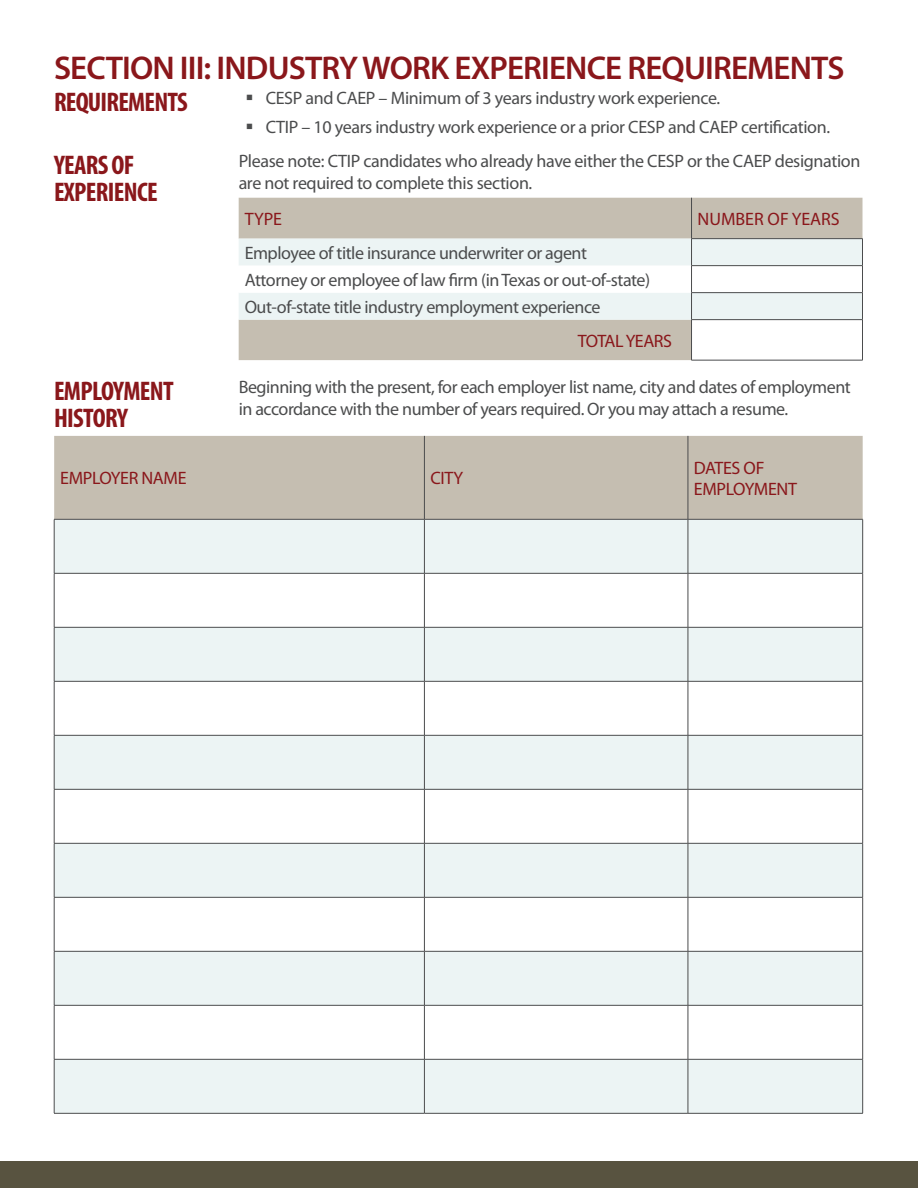
<style>
.page{position:relative;width:918px;height:1188px;background:#fff}
.page>*{position:absolute;margin:0;border:0;box-sizing:border-box;transform-origin:0 0}
.t1{font:600 33px "Myriad Pro";letter-spacing:-.025em;color:#8a171b}
.t2{font:700 condensed 27px/27px "Myriad Pro";letter-spacing:-.025em;color:#8a171b}
.bullet_square_black{font:18px/21.6px "Myriad Pro";letter-spacing:-.025em;color:#4b4c4d}
.bullet_square{font:18px/21.6px "Myriad Pro";letter-spacing:-.02em;color:#8a171b}
.bullet_square-2{font:18px "Myriad Pro";color:#8a171b}
</style>
<div class="page">
<div style="left:0;top:1161px;width:918px;height:27px;background:#585340"></div>
<svg style="left:239px;top:198px;width:623px;height:162px;background:#cdc7bc"></svg>
<hr style="left:691px;top:198px;width:1px;height:40px;background:#4b4c4d">
<hr style="left:691px;top:320px;width:1px;height:40px;background:#4b4c4d">
<hr style="left:862px;top:320px;width:1px;height:40px;background:#4b4c4d">
<hr style="left:691px;top:360px;width:172px;height:1px;background:#4b4c4d">
<hr style="left:691px;top:238px;width:172px;height:1px;background:#4b4c4d">
<svg style="left:239px;top:239px;width:624px;height:80px"></svg>
<hr style="left:691px;top:319px;width:172px;height:1px;background:#4b4c4d">
<div style="left:54px;top:436px;width:809px;height:83px;background:#c5beb1"></div>
<div style="left:55px;top:520px;width:807px;height:593px;background:#ecf4f4"></div>
<svg style="left:55px;top:574px;width:807px;height:485px"></svg>
<hr style="left:424px;top:436px;width:1px;height:83px;background:#4b4c4d">
<hr style="left:688px;top:436px;width:1px;height:83px;background:#4b4c4d">
<hr style="left:54px;top:519px;width:370px;height:1px;background:#4b4c4d">
<hr style="left:54px;top:520px;width:1px;height:53px;background:#4b4c4d">
<hr style="left:424px;top:519px;width:264px;height:1px;background:#4b4c4d">
<hr style="left:424px;top:520px;width:1px;height:53px;background:#4b4c4d">
<hr style="left:688px;top:519px;width:175px;height:1px;background:#4b4c4d">
<hr style="left:688px;top:520px;width:1px;height:53px;background:#4b4c4d">
<hr style="left:862px;top:520px;width:1px;height:53px;background:#4b4c4d">
<hr style="left:54px;top:573px;width:370px;height:1px;background:#4b4c4d">
<hr style="left:54px;top:574px;width:1px;height:53px;background:#4b4c4d">
<hr style="left:424px;top:573px;width:264px;height:1px;background:#4b4c4d">
<hr style="left:424px;top:574px;width:1px;height:53px;background:#4b4c4d">
<hr style="left:688px;top:573px;width:175px;height:1px;background:#4b4c4d">
<hr style="left:688px;top:574px;width:1px;height:53px;background:#4b4c4d">
<hr style="left:862px;top:574px;width:1px;height:53px;background:#4b4c4d">
<hr style="left:54px;top:627px;width:370px;height:1px;background:#4b4c4d">
<hr style="left:54px;top:628px;width:1px;height:53px;background:#4b4c4d">
<hr style="left:424px;top:627px;width:264px;height:1px;background:#4b4c4d">
<hr style="left:424px;top:628px;width:1px;height:53px;background:#4b4c4d">
<hr style="left:688px;top:627px;width:175px;height:1px;background:#4b4c4d">
<hr style="left:688px;top:628px;width:1px;height:53px;background:#4b4c4d">
<hr style="left:862px;top:628px;width:1px;height:53px;background:#4b4c4d">
<hr style="left:54px;top:681px;width:370px;height:1px;background:#4b4c4d">
<hr style="left:54px;top:682px;width:1px;height:53px;background:#4b4c4d">
<hr style="left:424px;top:681px;width:264px;height:1px;background:#4b4c4d">
<hr style="left:424px;top:682px;width:1px;height:53px;background:#4b4c4d">
<hr style="left:688px;top:681px;width:175px;height:1px;background:#4b4c4d">
<hr style="left:688px;top:682px;width:1px;height:53px;background:#4b4c4d">
<hr style="left:862px;top:682px;width:1px;height:53px;background:#4b4c4d">
<hr style="left:54px;top:735px;width:370px;height:1px;background:#4b4c4d">
<hr style="left:54px;top:736px;width:1px;height:53px;background:#4b4c4d">
<hr style="left:424px;top:735px;width:264px;height:1px;background:#4b4c4d">
<hr style="left:424px;top:736px;width:1px;height:53px;background:#4b4c4d">
<hr style="left:688px;top:735px;width:175px;height:1px;background:#4b4c4d">
<hr style="left:688px;top:736px;width:1px;height:53px;background:#4b4c4d">
<hr style="left:862px;top:736px;width:1px;height:53px;background:#4b4c4d">
<hr style="left:54px;top:789px;width:370px;height:1px;background:#4b4c4d">
<hr style="left:54px;top:790px;width:1px;height:53px;background:#4b4c4d">
<hr style="left:424px;top:789px;width:264px;height:1px;background:#4b4c4d">
<hr style="left:424px;top:790px;width:1px;height:53px;background:#4b4c4d">
<hr style="left:688px;top:789px;width:175px;height:1px;background:#4b4c4d">
<hr style="left:688px;top:790px;width:1px;height:53px;background:#4b4c4d">
<hr style="left:862px;top:790px;width:1px;height:53px;background:#4b4c4d">
<hr style="left:54px;top:843px;width:370px;height:1px;background:#4b4c4d">
<hr style="left:54px;top:844px;width:1px;height:53px;background:#4b4c4d">
<hr style="left:424px;top:843px;width:264px;height:1px;background:#4b4c4d">
<hr style="left:424px;top:844px;width:1px;height:53px;background:#4b4c4d">
<hr style="left:688px;top:843px;width:175px;height:1px;background:#4b4c4d">
<hr style="left:688px;top:844px;width:1px;height:53px;background:#4b4c4d">
<hr style="left:862px;top:844px;width:1px;height:53px;background:#4b4c4d">
<hr style="left:54px;top:897px;width:370px;height:1px;background:#4b4c4d">
<hr style="left:54px;top:898px;width:1px;height:53px;background:#4b4c4d">
<hr style="left:424px;top:897px;width:264px;height:1px;background:#4b4c4d">
<hr style="left:424px;top:898px;width:1px;height:53px;background:#4b4c4d">
<hr style="left:688px;top:897px;width:175px;height:1px;background:#4b4c4d">
<hr style="left:688px;top:898px;width:1px;height:53px;background:#4b4c4d">
<hr style="left:862px;top:898px;width:1px;height:53px;background:#4b4c4d">
<hr style="left:54px;top:951px;width:370px;height:1px;background:#4b4c4d">
<hr style="left:54px;top:952px;width:1px;height:53px;background:#4b4c4d">
<hr style="left:424px;top:951px;width:264px;height:1px;background:#4b4c4d">
<hr style="left:424px;top:952px;width:1px;height:53px;background:#4b4c4d">
<hr style="left:688px;top:951px;width:175px;height:1px;background:#4b4c4d">
<hr style="left:688px;top:952px;width:1px;height:53px;background:#4b4c4d">
<hr style="left:862px;top:952px;width:1px;height:53px;background:#4b4c4d">
<hr style="left:54px;top:1005px;width:370px;height:1px;background:#4b4c4d">
<hr style="left:54px;top:1006px;width:1px;height:53px;background:#4b4c4d">
<hr style="left:424px;top:1005px;width:264px;height:1px;background:#4b4c4d">
<hr style="left:424px;top:1006px;width:1px;height:53px;background:#4b4c4d">
<hr style="left:688px;top:1005px;width:175px;height:1px;background:#4b4c4d">
<hr style="left:688px;top:1006px;width:1px;height:53px;background:#4b4c4d">
<hr style="left:862px;top:1006px;width:1px;height:53px;background:#4b4c4d">
<hr style="left:54px;top:1059px;width:370px;height:1px;background:#4b4c4d">
<hr style="left:54px;top:1060px;width:1px;height:53px;background:#4b4c4d">
<hr style="left:424px;top:1059px;width:264px;height:1px;background:#4b4c4d">
<hr style="left:424px;top:1060px;width:1px;height:53px;background:#4b4c4d">
<hr style="left:688px;top:1059px;width:175px;height:1px;background:#4b4c4d">
<hr style="left:688px;top:1060px;width:1px;height:53px;background:#4b4c4d">
<hr style="left:862px;top:1060px;width:1px;height:53px;background:#4b4c4d">
<hr style="left:54px;top:1113px;width:370px;height:1px;background:#4b4c4d">
<hr style="left:424px;top:1113px;width:264px;height:1px;background:#4b4c4d">
<hr style="left:688px;top:1113px;width:175px;height:1px;background:#4b4c4d">
<p class="t1" style="left:54px;top:47px;width:792px">SECTION III: INDUSTRY WORK EXPERIENCE REQUIREMENTS</p>
<p class="bullet_square_black" style="left:266px;top:88px;width:456px">CESP and CAEP – Minimum of 3 years industry work experience.</p>
<p class="bullet_square_black" style="left:266px;top:116px;width:566px">CTIP – 10 years industry work experience or a prior CESP and CAEP certification.</p>
<p class="t2" style="left:54px;top:88px;width:135px">REQUIREMENTS</p>
<p class="t2" style="left:54px;top:151px;width:105px">YEARS OF<br>EXPERIENCE</p>
<p class="t2" style="left:54px;top:377px;width:121px">EMPLOYMENT</p>
<p class="t2" style="left:54px;top:404px;width:75px">HISTORY</p>
<p class="bullet_square_black" style="left:239px;top:151px;width:623px">Please note: CTIP candidates who already have either the CESP or the CAEP designation are not required to complete this section.</p>
<p class="bullet_square" style="left:245px;top:208px;width:39px">TYPE</p>
<p class="bullet_square-2" style="left:698px;top:209px;width:144px">NUMBER OF YEARS</p>
<p class="bullet_square_black" style="left:245px;top:242px;width:344px">Employee of title insurance underwriter or agent</p>
<p class="bullet_square_black" style="left:245px;top:269px;width:407px">Attorney or employee of law firm (in Texas or out-of-state)</p>
<p class="bullet_square_black" style="left:245px;top:296px;width:357px">Out-of-state title industry employment experience</p>
<p class="bullet_square" style="left:578px;top:330px;width:96px">TOTAL YEARS</p>
<p class="bullet_square_black" style="left:239px;top:376px;width:614px">Beginning with the present, for each employer list name, city and dates of employment in accordance with the number of years required. Or you may attach a resume.</p>
<p class="bullet_square" style="left:60px;top:468px;width:128px">EMPLOYER NAME</p>
<p class="bullet_square" style="left:430px;top:468px;width:34px">CITY</p>
<p class="bullet_square" style="left:694px;top:457px;width:105px">DATES OF<br>EMPLOYMENT</p>
</div>
